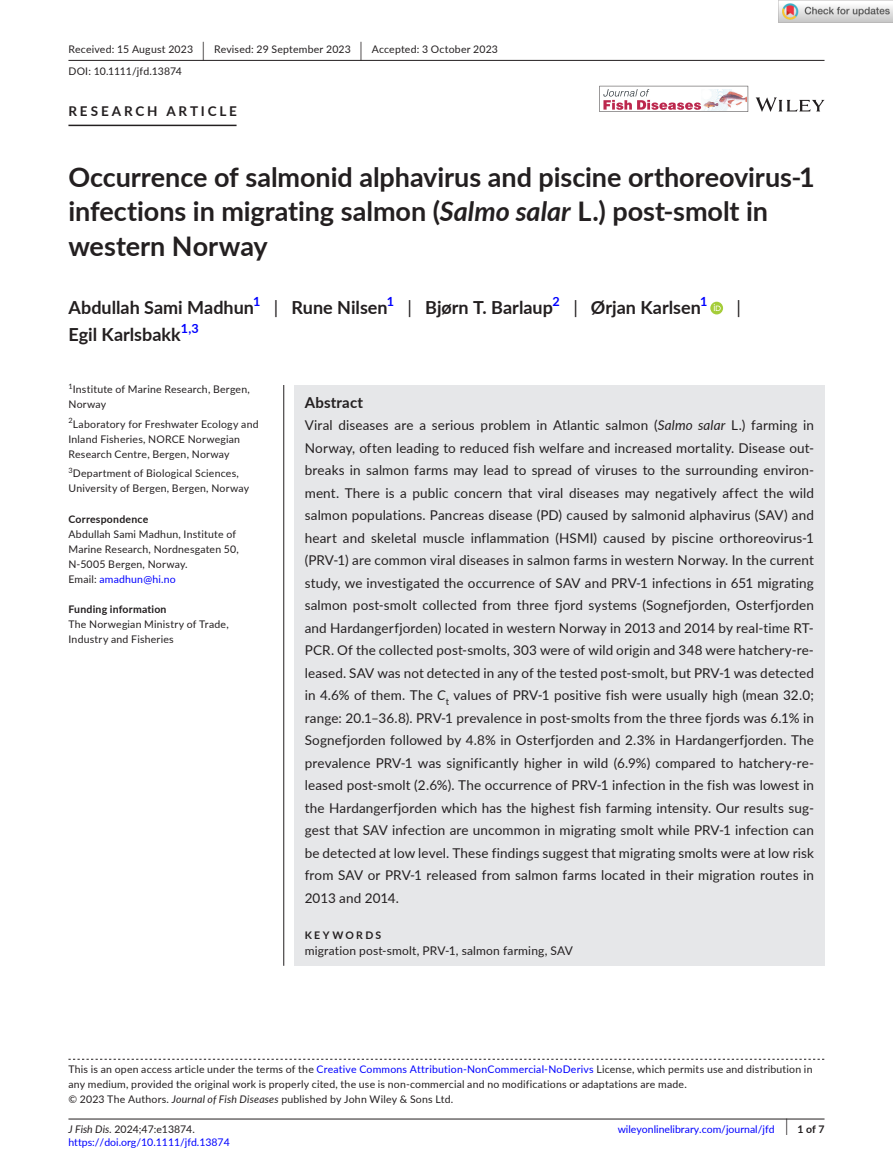
<style>
.page{position:relative;width:893px;height:1174px;background:#fff}
.page>*{position:absolute;margin:0;border:0;box-sizing:border-box;transform-origin:0 0}
.t1{font:700 27px/34.5px "Lato";color:#231f20}
.t2{font:700 18px "Lato";color:#231f20}
.t3{font:18px "Lato";color:#231f20}
.t4{font:700 15px "Lato";letter-spacing:.015em;color:#231f20}
.t5{font:13.5px/22.5px "Lato";letter-spacing:.01em;color:#231f20;text-align:justify}
.t6{font:700 13.5px "Lato";letter-spacing:.21em;color:#231f20}
.t7{font:700 12.6px "Lato";color:#00f}
.t8{font:12px "Lato";letter-spacing:.015em;color:#231f20}
.t9{font:10.5px/15px "Lato";letter-spacing:.02em;color:#231f20}
.t10{font:10.5px "Lato";color:#00f}
.t11{font:700 10.5px "Lato";letter-spacing:.02em;color:#231f20}
.t12{font:10.5px "Lato";color:#231f20}
.t13{font:700 10.5px "Lato";letter-spacing:.22em;color:#231f20}
.t14{font:7.35px "Lato";color:#231f20}
.s1{font-size:19.65px}
.s2{font-style:italic}
.s3{font-weight:400}
.s4{color:#00f}
.s5{font-weight:400;font-size:17.4px}
</style>
<div class="page">
<hr style="left:68px;top:1118px;width:756px;height:1px;background:#231f20">
<svg style="left:756px;top:97px;width:68px;height:15px"></svg>
<svg style="left:599px;top:86px;width:149px;height:26px"></svg>
<hr style="left:68px;top:60px;width:756px;height:1px;background:#231f20">
<hr style="left:68px;top:125px;width:169px;height:1px;background:#231f20">
<svg style="left:710px;top:302px;width:13px;height:12px"></svg>
<svg style="left:714px;top:304px;width:7px;height:7px"></svg>
<svg style="left:68px;top:1058px;width:756px;height:1px"></svg>
<div style="left:294px;top:385px;width:530px;height:580px;background:#e6e7e9"></div>
<hr style="left:283px;top:385px;width:1px;height:580px;background:#231f20">
<img style="left:779px;top:0;width:114px;height:23px">
<p class="t9" style="left:68px;top:38px;width:431px;line-height:21.8px">Received: 15 August 2023 <span class="s1">|</span> Revised: 29 September 2023 <span class="s1">|</span> Accepted: 3 October 2023<br>DOI: 10.1111/jfd.13874</p>
<p class="t6" style="left:68px;top:101px;width:170px">RESEARCH ARTICLE</p>
<h1 class="t1" style="left:68px;top:159px;width:748px">Occurrence of salmonid alphavirus and piscine orthoreovirus-1 infections in migrating salmon (<span class="s2">Salmo salar</span> L.) post-smolt in western Norway</h1>
<h2 class="t2" style="left:68px;top:295px;width:187px">Abdullah Sami Madhun</h2>
<p class="t7" style="left:253px;top:292px;width:9px">1</p>
<h2 class="t2" style="left:274px;top:295px;width:115px"><span class="s3">|</span> Rune Nilsen</h2>
<p class="t7" style="left:387px;top:292px;width:9px">1</p>
<h2 class="t2" style="left:408px;top:295px;width:147px"><span class="s3">|</span> Bjørn T. Barlaup</h2>
<p class="t7" style="left:552px;top:292px;width:9px">2</p>
<h2 class="t2" style="left:573px;top:295px;width:129px"><span class="s3">|</span> Ørjan Karlsen</h2>
<p class="t7" style="left:700px;top:292px;width:9px">1</p>
<h2 class="t3" style="left:737px;top:295px;width:6px">|</h2>
<h2 class="t2" style="left:68px;top:322px;width:114px">Egil Karlsbakk</h2>
<p class="t7" style="left:181px;top:319px;width:20px">1,3</p>
<p class="t14" style="left:68px;top:381px;width:6px">1</p>
<p class="t9" style="left:68px;top:382px;width:183px;text-indent:4px">Institute of Marine Research, Bergen,<br>Norway</p>
<p class="t9" style="left:68px;top:416px;width:192px"><sup>2</sup>Laboratory for Freshwater Ecology and<br>Inland Fisheries, NORCE Norwegian<br>Research Centre, Bergen, Norway</p>
<p class="t9" style="left:68px;top:466px;width:182px"><sup>3</sup>Department of Biological Sciences,<br>University of Bergen, Bergen, Norway</p>
<p class="t11" style="left:68px;top:511px;width:81px">Correspondence</p>
<p class="t9" style="left:68px;top:526px;width:172px">Abdullah Sami Madhun, Institute of<br>Marine Research, Nordnesgaten 50,<br>N-5005 Bergen, Norway.<br>Email: <span class="s4">amadhun@hi.no</span></p>
<p class="t11" style="left:68px;top:601px;width:100px">Funding information</p>
<p class="t9" style="left:68px;top:616px;width:162px">The Norwegian Ministry of Trade,<br>Industry and Fisheries</p>
<p class="t4" style="left:305px;top:391px;width:60px">Abstract</p>
<p class="t5" style="left:305px;top:413px;width:511px">Viral diseases are a serious problem in Atlantic salmon (<span class="s2">Salmo salar</span> L.) farming in Norway, often leading to reduced fish welfare and increased mortality. Disease out&shy;breaks in salmon farms may lead to spread of viruses to the surrounding environ&shy;ment. There is a public concern that viral diseases may negatively affect the wild salmon populations. Pancreas disease (PD) caused by salmonid alphavirus (SAV) and heart and skeletal muscle inflammation (HSMI) caused by piscine orthoreovirus-1 (PRV-1) are common viral diseases in salmon farms in western Norway. In the current study, we investigated the occurrence of SAV and PRV-1 infections in 651 migrating salmon post-smolt collected from three fjord systems (Sognefjorden, Osterfjorden and Hardangerfjorden) located in western Norway in 2013 and 2014 by real-time RT-PCR. Of the collected post-smolts, 303 were of wild origin and 348 were hatchery-re&shy;leased. SAV was not detected in any of the tested post-smolt, but PRV-1 was detected in 4.6% of them. The <span class="s2">C</span><sub>t</sub> values of PRV-1 positive fish were usually high (mean 32.0; range: 20.1–36.8). PRV-1 prevalence in post-smolts from the three fjords was 6.1% in Sognefjorden followed by 4.8% in Osterfjorden and 2.3% in Hardangerfjorden. The prevalence PRV-1 was significantly higher in wild (6.9%) compared to hatchery-re&shy;leased post-smolt (2.6%). The occurrence of PRV-1 infection in the fish was lowest in the Hardangerfjorden which has the highest fish farming intensity. Our results sug&shy;gest that SAV infection are uncommon in migrating smolt while PRV-1 infection can be detected at low level. These findings suggest that migrating smolts were at low risk from SAV or PRV-1 released from salmon farms located in their migration routes in 2013 and 2014.</p>
<p class="t13" style="left:305px;top:927px;width:78px">KEYWORDS</p>
<p class="t8" style="left:305px;top:942px;width:270px">migration post-smolt, PRV-1, salmon farming, SAV</p>
<p class="t9" style="left:68px;top:1061px;width:746px">This is an open access article under the terms of the <span class="s4">Creative Commons Attribution-NonCommercial-NoDerivs</span> License, which permits use and distribution in any medium, provided the original work is properly cited, the use is non-commercial and no modifications or adaptations are made.<br>© 2023 The Authors. <span class="s2">Journal of Fish Diseases</span> published by John Wiley &amp; Sons Ltd.</p>
<p class="t12" style="left:68px;top:1121px;width:128px"><span class="s2">J Fish Dis.</span> 2024;47:e13874.</p>
<p class="t11" style="left:786px;top:1121px;width:40px"><span class="s5">|</span> 1 of 7</p>
<p class="t10" style="left:68px;top:1135px;width:163px">https://doi.org/10.1111/jfd.13874</p>
<p class="t10" style="left:618px;top:1121px;width:158px">wileyonlinelibrary.com/journal/jfd</p>
</div>
